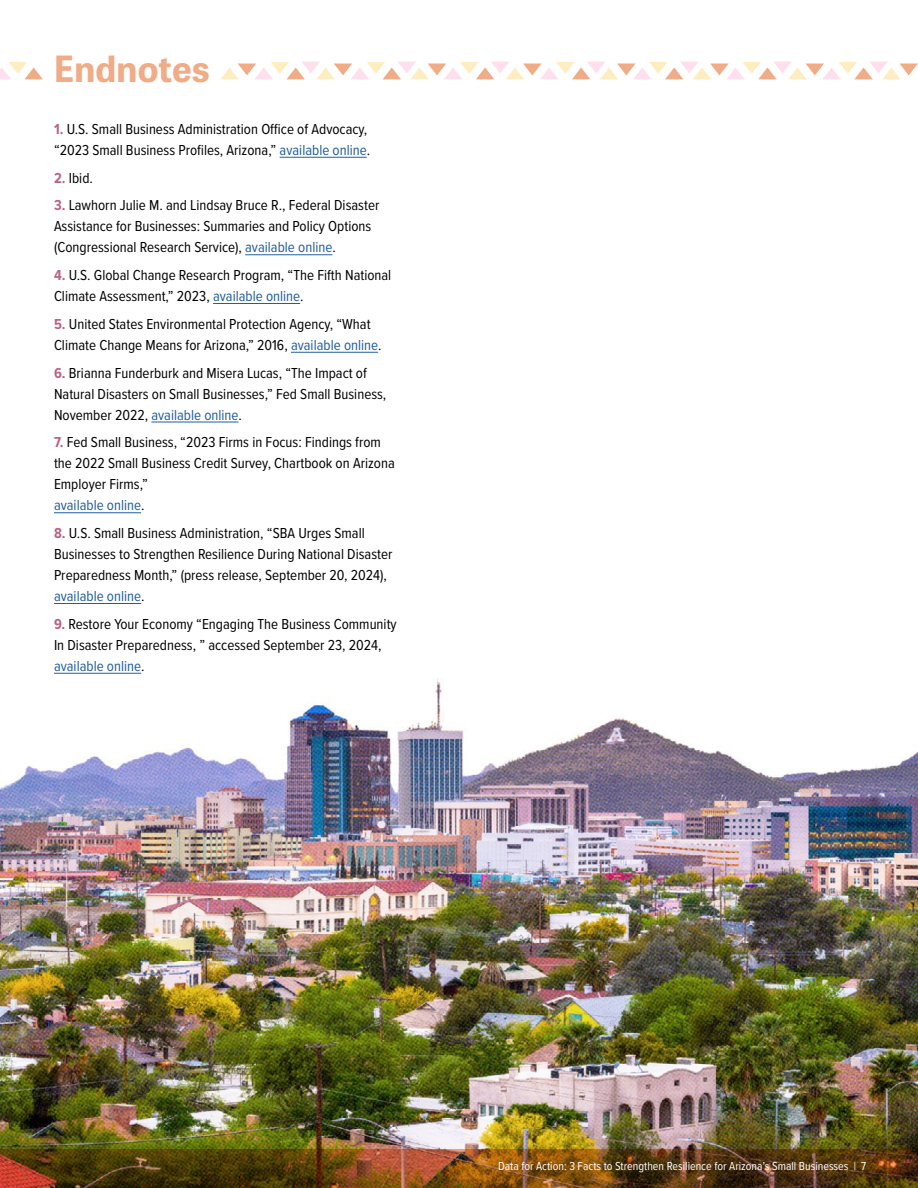
<style>
.page{position:relative;width:918px;height:1188px;background:#fff}
.page>*{position:absolute;margin:0;border:0;box-sizing:border-box;transform-origin:0 0}
.t1{font:700 36px "Tablet Gothic";letter-spacing:.01em;color:#f0ab87}
.t2{font:15px/21px "Proxima Nova Cond";color:#000}
.t3{font:12px "Proxima Nova Cond";color:#fff}
.s1{font-weight:700;color:#b76586}
.s2{color:#215e9e}
.s3{font-weight:700;color:#b86485}
</style>
<div class="page">
<img style="left:0;top:672px;width:918px;height:516px">
<hr style="left:280px;top:157px;width:87px;height:1px;background:#215e9e">
<hr style="left:245px;top:254px;width:87px;height:1px;background:#215e9e">
<hr style="left:213px;top:303px;width:87px;height:1px;background:#215e9e">
<hr style="left:291px;top:352px;width:87px;height:1px;background:#215e9e">
<hr style="left:151px;top:422px;width:88px;height:1px;background:#215e9e">
<hr style="left:54px;top:512px;width:87px;height:1px;background:#215e9e">
<hr style="left:54px;top:603px;width:87px;height:1px;background:#215e9e">
<hr style="left:54px;top:673px;width:87px;height:1px;background:#215e9e">
<svg style="left:0;top:62px;width:43px;height:17px"></svg>
<svg style="left:221px;top:62px;width:697px;height:17px"></svg>
<h1 class="t1" style="left:54px;top:41px;width:157px">Endnotes</h1>
<p class="t2" style="left:54px;top:118px;width:318px"><span class="s1">1.</span> U.S. Small Business Administration Office of Advocacy, “2023 Small Business Profiles, Arizona,” <span class="s2">available online</span>.</p>
<p class="t2" style="left:54px;top:167px;width:40px"><span class="s1">2.</span> Ibid.</p>
<p class="t2" style="left:54px;top:194px;width:327px"><span class="s3">3.</span> Lawhorn Julie M. and Lindsay Bruce R., Federal Disaster<br>Assistance for Businesses: Summaries and Policy Options (Congressional Research Service), <span class="s2">available online</span>.</p>
<p class="t2" style="left:54px;top:264px;width:339px"><span class="s3">4.</span> U.S. Global Change Research Program, “The Fifth National<br>Climate Assessment,” 2023, <span class="s2">available online</span>.</p>
<p class="t2" style="left:54px;top:313px;width:329px"><span class="s3">5.</span> United States Environmental Protection Agency, “What<br>Climate Change Means for Arizona,” 2016, <span class="s2">available online</span>.</p>
<p class="t2" style="left:54px;top:362px;width:334px"><span class="s3">6.</span> Brianna Funderburk and Misera Lucas, “The Impact of<br>Natural Disasters on Small Businesses,” Fed Small Business,<br>November 2022, <span class="s2">available online</span>.</p>
<p class="t2" style="left:54px;top:431px;width:342px"><span class="s3">7.</span> Fed Small Business, “2023 Firms in Focus: Findings from the 2022 Small Business Credit Survey, Chartbook on Arizona Employer Firms,”<br><span class="s2">available online</span>.</p>
<p class="t2" style="left:54px;top:522px;width:340px"><span class="s3">8.</span> U.S. Small Business Administration, “SBA Urges Small Businesses to Strengthen Resilience During National Disaster Preparedness Month,” (press release, September 20, 2024), <span class="s2">available online</span>.</p>
<p class="t2" style="left:54px;top:613px;width:344px"><span class="s3">9.</span> Restore Your Economy “Engaging The Business Community<br>In Disaster Preparedness, ” accessed September 23, 2024, <span class="s2">available online</span>.</p>
<p class="t3" style="left:498px;top:1157px;width:370px">Data for Action: 3 Facts to Strengthen Resilience for Arizona’s Small Businesses | 7</p>
</div>
